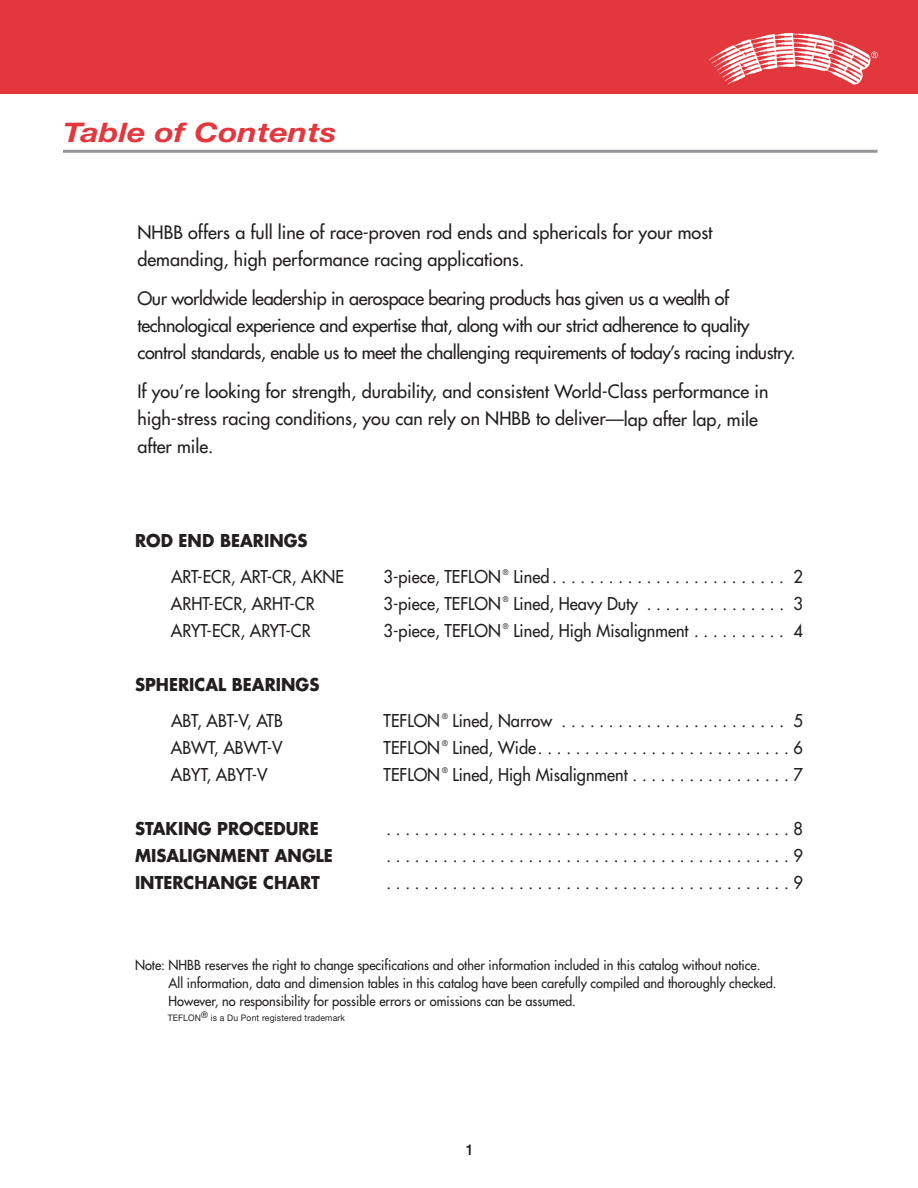
<style>
.page{position:relative;width:918px;height:1188px;background:#fff}
.page>*{position:absolute;margin:0;border:0;box-sizing:border-box;transform-origin:0 0}
.t1{font:italic 700 27px "Helvetica Neue";color:#e1373d;scale:1.2 1}
.t2{font:18px/27.8px "Futura";color:#231f20}
.t3{font:18px/27px "Futura";letter-spacing:-.025em;color:#231f20}
.t4{font:17.25px "Futura";color:#231f20;scale:.95 1}
.t5{font:700 17.25px "Futura";color:#231f20;scale:.95 1}
.t6{font:500 15px "Helvetica Neue";color:#231f20;scale:.95 1}
.t7{font:13.5px/18px "Futura";color:#231f20;scale:.95 1}
.t8{font:9px "Helvetica Neue";letter-spacing:.02em;color:#231f20;scale:.95 1}
.t9{font:7.5px "Futura";color:#231f20;scale:.95 1}
</style>
<div class="page">
<div style="left:0;top:0;width:918px;height:94px;background:#e1373d"></div>
<hr style="left:63px;top:150px;width:815px;height:3px;background:#939598">
<img style="left:709px;top:33px;width:169px;height:52px">
<h1 class="t1" style="left:63px;top:123px;width:229px">Table of Contents</h1>
<p class="t2" style="left:137px;top:220px;width:577px;line-height:27px">NHBB offers a full line of race-proven rod ends and sphericals for your most demanding, high performance racing applications.</p>
<p class="t3" style="left:137px;top:286px;width:660px">Our worldwide leadership in aerospace bearing products has given us a wealth of technological experience and expertise that, along with our strict adherence to quality control standards, enable us to meet the challenging requirements of today’s racing industry.</p>
<p class="t2" style="left:137px;top:378px;width:633px">If you’re looking for strength, durability, and consistent World-Class performance in high-stress racing conditions, you can rely on NHBB to deliver—lap after lap, mile after mile.</p>
<p class="t5" style="left:135px;top:533px;width:183px">ROD END BEARINGS</p>
<p class="t4" style="left:171px;top:568px;width:184px">ART-ECR, ART-CR, AKNE</p>
<p class="t4" style="left:384px;top:568px;width:125px">3-piece, TEFLON</p>
<p class="t9" style="left:503px;top:568px;width:8px">®</p>
<p class="t4" style="left:513px;top:568px;width:306px">Lined . . . . . . . . . . . . . . . . . . . . . . . . . 2</p>
<p class="t4" style="left:171px;top:595px;width:153px">ARHT-ECR, ARHT-CR</p>
<p class="t4" style="left:384px;top:595px;width:125px">3-piece, TEFLON</p>
<p class="t9" style="left:503px;top:595px;width:8px">®</p>
<p class="t4" style="left:513px;top:595px;width:306px">Lined, Heavy Duty . . . . . . . . . . . . . . . 3</p>
<p class="t4" style="left:171px;top:622px;width:148px">ARYT-ECR, ARYT-CR</p>
<p class="t4" style="left:384px;top:622px;width:125px">3-piece, TEFLON</p>
<p class="t9" style="left:503px;top:622px;width:8px">®</p>
<p class="t4" style="left:513px;top:622px;width:306px">Lined, High Misalignment . . . . . . . . . . 4</p>
<p class="t5" style="left:135px;top:677px;width:196px">SPHERICAL BEARINGS</p>
<p class="t4" style="left:171px;top:712px;width:119px">ABT, ABT-V, ATB</p>
<p class="t4" style="left:384px;top:712px;width:61px">TEFLON</p>
<p class="t9" style="left:442px;top:712px;width:7px">®</p>
<p class="t4" style="left:452px;top:712px;width:371px">Lined, Narrow . . . . . . . . . . . . . . . . . . . . . . . . 5</p>
<p class="t4" style="left:171px;top:739px;width:119px">ABWT, ABWT-V</p>
<p class="t4" style="left:384px;top:739px;width:61px">TEFLON</p>
<p class="t9" style="left:442px;top:739px;width:7px">®</p>
<p class="t4" style="left:452px;top:739px;width:371px">Lined, Wide. . . . . . . . . . . . . . . . . . . . . . . . . . . 6</p>
<p class="t4" style="left:171px;top:766px;width:103px">ABYT, ABYT-V</p>
<p class="t4" style="left:384px;top:766px;width:61px">TEFLON</p>
<p class="t9" style="left:442px;top:766px;width:7px">®</p>
<p class="t4" style="left:452px;top:766px;width:370px">Lined, High Misalignment . . . . . . . . . . . . . . . . . 7</p>
<p class="t5" style="left:135px;top:821px;width:195px">STAKING PROCEDURE</p>
<p class="t4" style="left:387px;top:820px;width:440px">. . . . . . . . . . . . . . . . . . . . . . . . . . . . . . . . . . . . . . . . . . . 8</p>
<p class="t5" style="left:135px;top:848px;width:210px">MISALIGNMENT ANGLE</p>
<p class="t4" style="left:387px;top:847px;width:440px">. . . . . . . . . . . . . . . . . . . . . . . . . . . . . . . . . . . . . . . . . . . 9</p>
<p class="t5" style="left:135px;top:875px;width:196px">INTERCHANGE CHART</p>
<p class="t4" style="left:387px;top:874px;width:440px">. . . . . . . . . . . . . . . . . . . . . . . . . . . . . . . . . . . . . . . . . . . 9</p>
<p class="t7" style="left:169px;top:957px;width:642px;text-indent:-34px">Note: NHBB reserves the right to change specifications and other information included in this catalog without notice.<br>All information, data and dimension tables in this catalog have been carefully compiled and thoroughly checked.<br>However, no responsibility for possible errors or omissions can be assumed.</p>
<p class="t8" style="left:168px;top:1014px;width:188px">TEFLON® is a Du Pont registered trademark</p>
<p class="t6" style="left:466px;top:1144px;width:10px">1</p>
</div>
